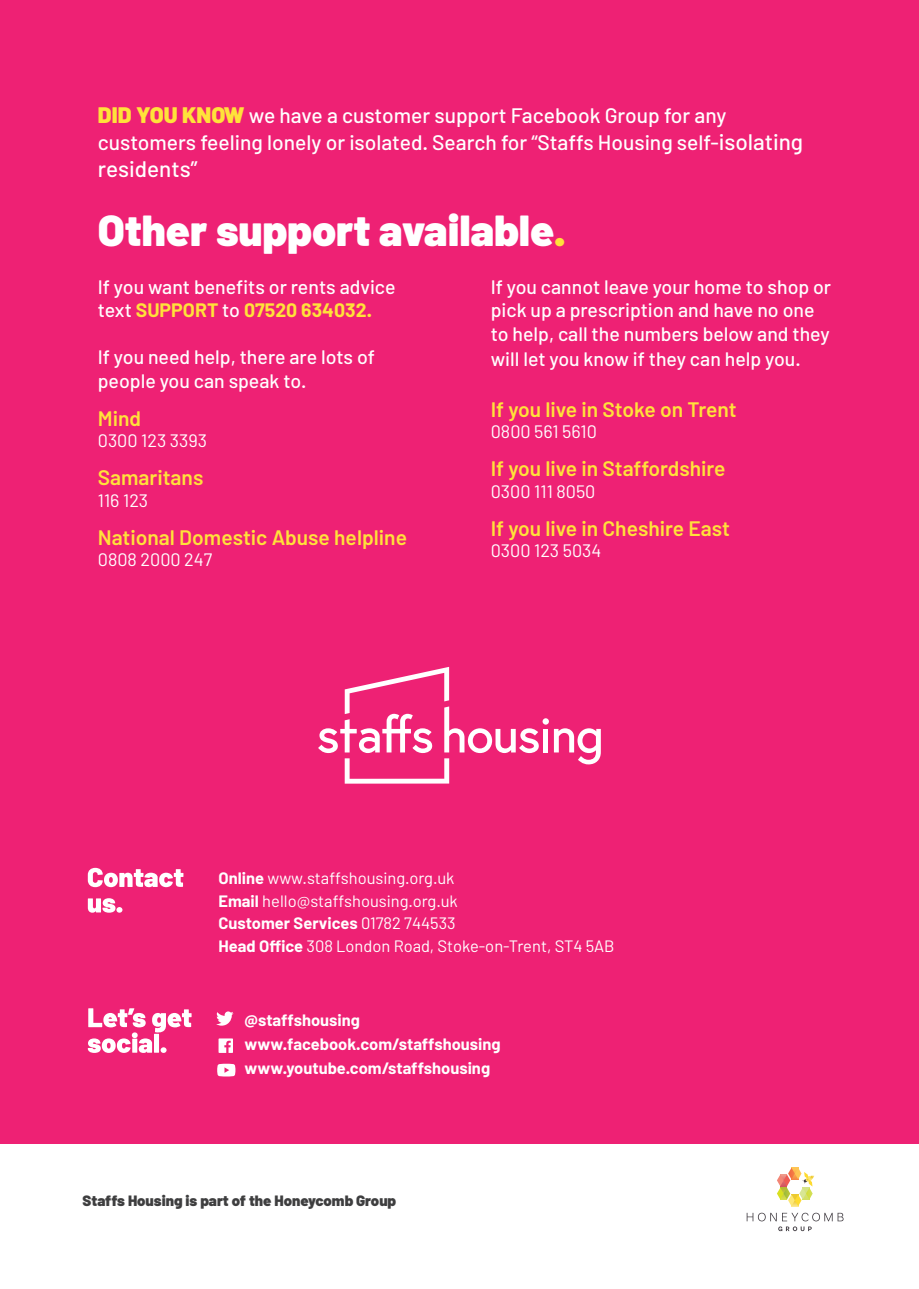
<style>
.page{position:relative;width:919px;height:1289px;background:#fff}
.page>*{position:absolute;margin:0;border:0;box-sizing:border-box;transform-origin:0 0}
.t1{font:900 43.5px "Barlow";color:#fff}
.t2{font:500 22.5px "Barlow";color:#fff}
.t3{font:500 21px/27px "Barlow";color:#fff}
.t4{font:600 21px "Barlow";color:#ffe23a}
.t5{font:500 19.5px/23.4px "Barlow";color:#fff}
.t6{font:18px "Barlow";color:#fff}
.t7{font:16.5px "Barlow";color:#fff}
.t8{font:700 16.5px "Barlow";color:#fff}
.t9{font:900 15px "Barlow";color:#3e3e3f}
.s1{font-weight:900;font-size:22.5px;color:#ffe23a}
.s2{font-size:22.5px}
.s3{font-size:40.5px;color:#ffe23a}
.s4{font-weight:700;color:#ffe23a}
.s5{font-weight:700}
.s6{font-weight:400}
</style>
<div class="page">
<div style="left:0;top:0;width:918px;height:1143px;background:#ee2174"></div>
<div style="left:543px;top:729px;width:5px;height:23px;background:#fff"></div>
<div style="left:542px;top:718px;width:7px;height:6px;background:#fff;border-radius:50%"></div>
<svg style="left:554px;top:728px;width:46px;height:36px"></svg>
<svg style="left:318px;top:667px;width:220px;height:116px"></svg>
<svg style="left:88px;top:898px;width:34px;height:14px"></svg>
<svg style="left:88px;top:867px;width:95px;height:20px"></svg>
<svg style="left:88px;top:1008px;width:103px;height:44px"></svg>
<svg style="left:746px;top:1212px;width:97px;height:19px"></svg>
<svg style="left:777px;top:1167px;width:37px;height:39px"></svg>
<svg style="left:216px;top:1011px;width:17px;height:14px"></svg>
<svg style="left:218px;top:1038px;width:15px;height:14px"></svg>
<svg style="left:217px;top:1063px;width:18px;height:13px"></svg>
<p class="t3" style="left:98px;top:102px;width:706px"><span class="s1">DID YOU KNOW</span> we have a customer support Facebook Group for any customers feeling lonely or isolated. Search for “Staffs Housing self-<span class="s2">isolating</span></p>
<p class="t2" style="left:98px;top:155px;width:101px">residents”</p>
<p class="t1" style="left:98px;top:203px;width:468px">Other support available<span class="s3">.</span></p>
<p class="t5" style="left:491px;top:275px;width:342px">If you cannot leave your home to shop or pick up a prescription and have no one to help, call the numbers below and they</p>
<p class="t5" style="left:491px;top:347px;width:311px">will let you know if they can help you.</p>
<p class="t4" style="left:491px;top:396px;width:247px">If you live in Stoke on Trent</p>
<p class="t6" style="left:491px;top:420px;width:108px">0800 561 5610</p>
<p class="t4" style="left:491px;top:455px;width:236px">If you live in Staffordshire</p>
<p class="t6" style="left:491px;top:480px;width:106px">0300 111 8050</p>
<p class="t4" style="left:491px;top:515px;width:241px">If you live in Cheshire East</p>
<p class="t6" style="left:491px;top:539px;width:112px">0300 123 5034</p>
<p class="t5" style="left:98px;top:275px;width:299px">If you want benefits or rents advice text <span class="s4">SUPPORT</span> to <span class="s4">07520 634032.</span></p>
<p class="t5" style="left:98px;top:345px;width:278px">If you need help, there are lots of people you can speak to.</p>
<p class="t4" style="left:98px;top:405px;width:45px">Mind</p>
<p class="t6" style="left:98px;top:429px;width:111px">0300 123 3393</p>
<p class="t4" style="left:98px;top:464px;width:107px">Samaritans</p>
<p class="t6" style="left:98px;top:489px;width:52px">116 123</p>
<p class="t4" style="left:98px;top:524px;width:311px">National Domestic Abuse helpline</p>
<p class="t6" style="left:98px;top:549px;width:116px">0808 2000 247</p>
<p class="t7" style="left:218px;top:868px;width:237px"><span class="s5">Online</span> www.staffshousing.org.uk</p>
<p class="t7" style="left:218px;top:890px;width:241px"><span class="s5">Email</span> hello@staffshousing.org.uk</p>
<p class="t8" style="left:218px;top:913px;width:239px">Customer Services <span class="s6">01782 744533</span></p>
<p class="t7" style="left:218px;top:935px;width:397px"><span class="s5">Head Office</span> 308 London Road, Stoke-on-Trent, ST4 5AB</p>
<p class="t8" style="left:244px;top:1009px;width:117px">@staffshousing</p>
<p class="t8" style="left:244px;top:1033px;width:258px">www.facebook.com/staffshousing</p>
<p class="t8" style="left:244px;top:1057px;width:247px">www.youtube.com/staffshousing</p>
<p class="t9" style="left:82px;top:1190px;width:315px">Staffs Housing is part of the Honeycomb Group</p>
</div>
